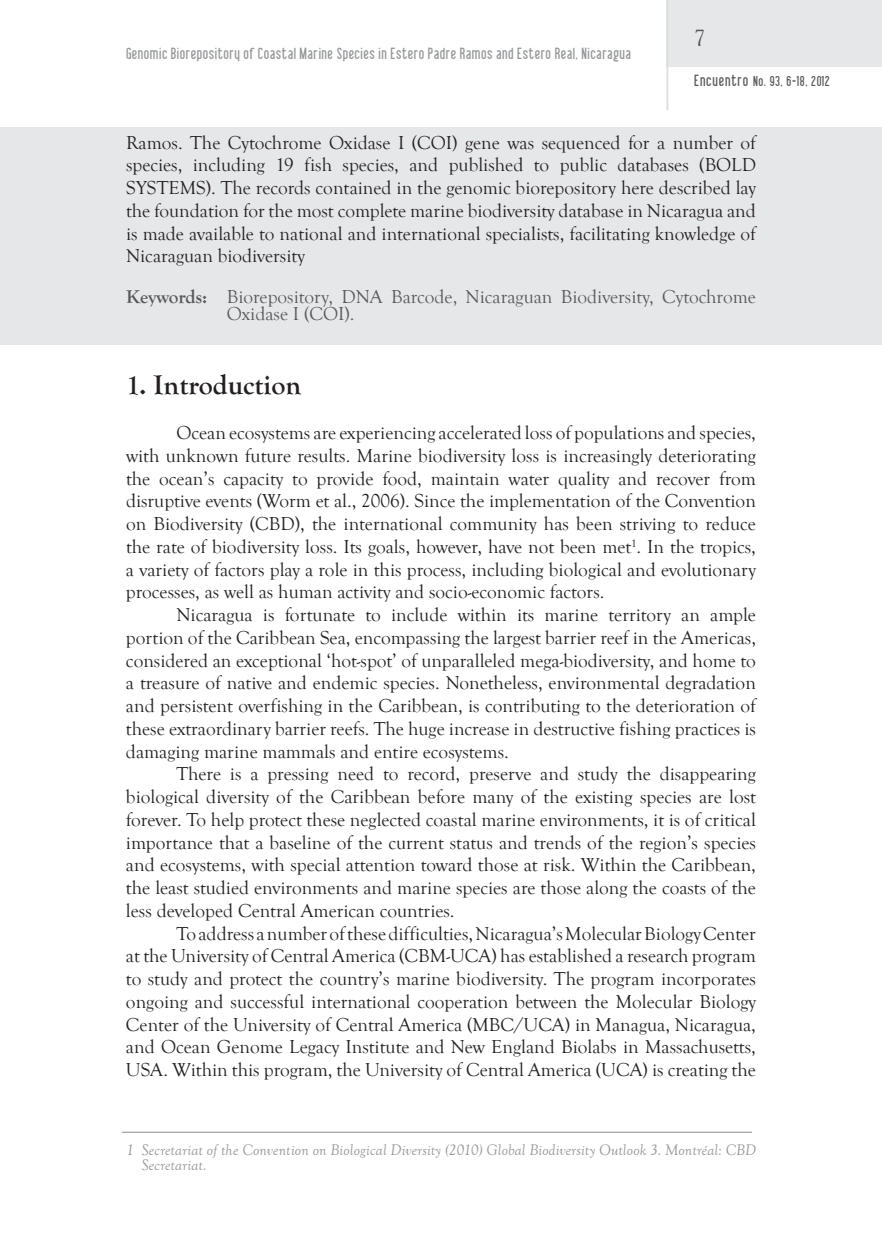
<style>
.page{position:relative;width:882px;height:1260px;background:#fff}
.page>*{position:absolute;margin:0;border:0;box-sizing:border-box;transform-origin:0 0}
.t1{font:700 28px "Goudy Old Style T";color:#231f20}
.t2{font:22.75px "Goudy Old Style T";color:#545557}
.t3{font:19.25px/22.8px "Goudy Old Style T";color:#231f20;text-align:justify}
.t4{font:19.25px/17.5px "Goudy Old Style T";color:#57585a}
.t5{font:italic 15.75px/15.8px "Goudy Old Style T";letter-spacing:.005em;color:#939598}
.t6{font:15.75px "Libel Suit";letter-spacing:.035em;color:#939598}
.t7{font:14px "Libel Suit";letter-spacing:.04em;color:#57585a}
.s1{font-size:15.75px}
.s2{font-weight:700}
</style>
<div class="page">
<div style="left:667px;top:0;width:215px;height:66px;background:#e6e7e9"></div>
<hr style="left:667px;top:0;width:1px;height:110px;background:#dcdddf">
<div style="left:0;top:127px;width:882px;height:218px;background:#e6e7e9"></div>
<hr style="left:122px;top:1132px;width:630px;height:1px;background:#8a8c8f">
<p class="t6" style="left:126px;top:45px;width:507px">Genomic Biorepository of Coastal Marine Species in Estero Padre Ramos and Estero Real, Nicaragua</p>
<p class="t2" style="left:694px;top:25px;width:13px">7</p>
<p class="t7" style="left:694px;top:74px;width:137px"><span class="s1">Encuentro</span> No. 93, 6-18, 2012</p>
<p class="t3" style="left:126px;top:131px;width:632px">Ramos. The Cytochrome Oxidase I (COI) gene was sequenced for a number of species, including 19 fish species, and published to public databases (BOLD SYSTEMS). The records contained in the genomic biorepository here described lay the foundation for the most complete marine biodiversity database in Nicaragua and is made available to national and international specialists, facilitating knowledge of Nicaraguan biodiversity</p>
<p class="t4" style="left:227px;top:288px;width:531px;text-indent:-101px"><span class="s2">Keywords:</span> Biorepository, DNA Barcode, Nicaraguan Biodiversity, Cytochrome<br>Oxidase I (COI).</p>
<h1 class="t1" style="left:126px;top:369px;width:177px">1. Introduction</h1>
<p class="t3" style="left:126px;top:422px;width:632px;text-indent:50px">Ocean ecosystems are experiencing accelerated loss of populations and species, with unknown future results. Marine biodiversity loss is increasingly deteriorating the ocean’s capacity to provide food, maintain water quality and recover from disruptive events (Worm et al., 2006). Since the implementation of the Convention on Biodiversity (CBD), the international community has been striving to reduce the rate of biodiversity loss. Its goals, however, have not been met<sup>1</sup>. In the tropics, a variety of factors play a role in this process, including biological and evolutionary processes, as well as human activity and socio-economic factors.</p>
<p class="t3" style="left:126px;top:604px;width:632px;text-indent:50px">Nicaragua is fortunate to include within its marine territory an ample portion of the Caribbean Sea, encompassing the largest barrier reef in the Americas, considered an exceptional ‘hot-spot’ of unparalleled mega-biodiversity, and home to a treasure of native and endemic species. Nonetheless, environmental degradation and persistent overfishing in the Caribbean, is contributing to the deterioration of these extraordinary barrier reefs. The huge increase in destructive fishing practices is damaging marine mammals and entire ecosystems.</p>
<p class="t3" style="left:126px;top:763px;width:632px;text-indent:50px">There is a pressing need to record, preserve and study the disappearing biological diversity of the Caribbean before many of the existing species are lost forever. To help protect these neglected coastal marine environments, it is of critical importance that a baseline of the current status and trends of the region’s species and ecosystems, with special attention toward those at risk. Within the Caribbean, the least studied environments and marine species are those along the coasts of the less developed Central American countries.</p>
<p class="t3" style="left:126px;top:922px;width:632px;text-indent:50px">To address a number of these difficulties, Nicaragua’s Molecular Biology Center at the University of Central America (CBM-UCA) has established a research program to study and protect the country’s marine biodiversity. The program incorporates ongoing and successful international cooperation between the Molecular Biology Center of the University of Central America (MBC/UCA) in Managua, Nicaragua, and Ocean Genome Legacy Institute and New England Biolabs in Massachusetts, USA. Within this program, the University of Central America (UCA) is creating the</p>
<p class="t5" style="left:142px;top:1142px;width:616px;text-indent:-16px">1 Secretariat of the Convention on Biological Diversity (2010) Global Biodiversity Outlook 3. Montréal: CBD<br>Secretariat.</p>
</div>
